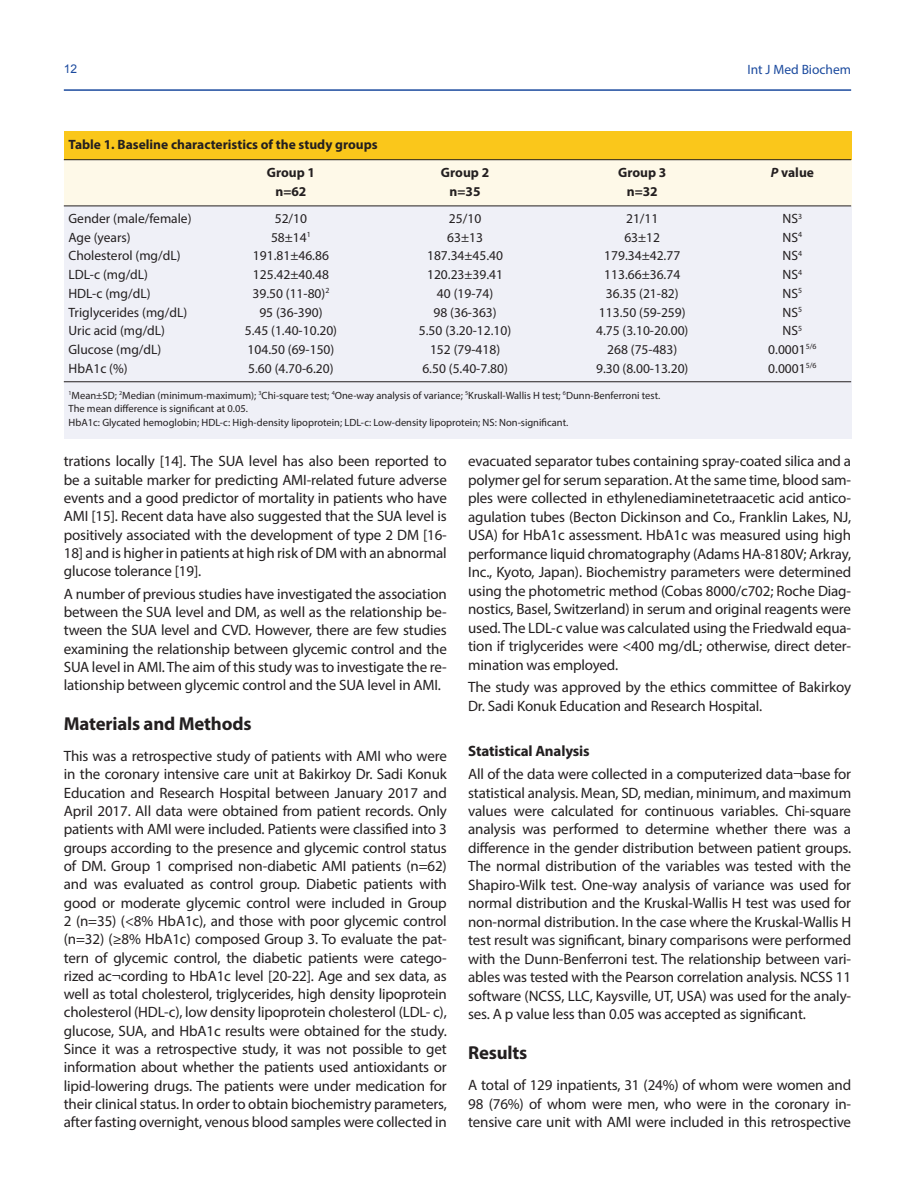
<style>
.page{position:relative;width:915px;height:1191px;background:#fff}
.page>*{position:absolute;margin:0;border:0;box-sizing:border-box;transform-origin:0 0}
.t1{font:700 18.75px "Myriad Pro";letter-spacing:-.01em;color:#231f20}
.t2{font:15px/18.3px "Myriad Pro";letter-spacing:-.01em;color:#231f20;text-align:justify}
.t3{font:700 15px "Myriad Pro";letter-spacing:-.01em;color:#231f20}
.t4{font:13.5px "Myriad Pro";color:#231f20}
.t5{font:700 13.5px/28.5px "Myriad Pro";color:#231f20}
.t6{font:13.5px "Myriad Pro";color:#1b4a9e}
.t7{font:12px "Arial";color:#1b4a9e}
.t8{font:10.5px/13.5px "Myriad Pro";color:#231f20}
.s1{font-style:italic}
</style>
<div class="page">
<hr style="left:64px;top:89px;width:786px;height:2px;background:#1b4a9e">
<div style="left:64px;top:131px;width:786px;height:28px;background:#fac71b"></div>
<div style="left:64px;top:159px;width:786px;height:47px;background:#fef9e8"></div>
<div style="left:64px;top:206px;width:786px;height:232px;background:#eff0f7"></div>
<hr style="left:64px;top:159px;width:786px;height:1px;background:#231f20">
<hr style="left:64px;top:206px;width:786px;height:1px;background:#231f20">
<hr style="left:64px;top:381px;width:786px;height:1px;background:#231f20">
<p class="t7" style="left:64px;top:60px;width:15px">12</p>
<p class="t6" style="left:747px;top:61px;width:105px">Int J Med Biochem</p>
<p class="t5" style="left:267px;top:129px;width:112px;text-indent:-198px">Table 1. Baseline characteristics of the study groups<br>Group 1</p>
<p class="t5" style="left:441px;top:158px;width:50px">Group 2</p>
<p class="t5" style="left:618px;top:158px;width:50px">Group 3</p>
<p class="t5" style="left:770px;top:158px;width:45px"><span class="s1">P</span> value</p>
<p class="t5" style="left:275px;top:177px;width:32px">n=62</p>
<p class="t5" style="left:449px;top:177px;width:32px">n=35</p>
<p class="t5" style="left:626px;top:177px;width:32px">n=32</p>
<p class="t4" style="left:68px;top:210px;width:124px">Gender (male/female)</p>
<p class="t4" style="left:275px;top:210px;width:34px">52/10</p>
<p class="t4" style="left:449px;top:210px;width:34px">25/10</p>
<p class="t4" style="left:626px;top:210px;width:34px">21/11</p>
<p class="t4" style="left:782px;top:210px;width:21px">NS<sup>3</sup></p>
<p class="t4" style="left:68px;top:229px;width:64px">Age (years)</p>
<p class="t4" style="left:271px;top:229px;width:41px">58±14<sup>1</sup></p>
<p class="t4" style="left:447px;top:229px;width:37px">63±13</p>
<p class="t4" style="left:624px;top:229px;width:37px">63±12</p>
<p class="t4" style="left:782px;top:229px;width:21px">NS<sup>4</sup></p>
<p class="t4" style="left:68px;top:247px;width:114px">Cholesterol (mg/dL)</p>
<p class="t4" style="left:253px;top:247px;width:77px">191.81±46.86</p>
<p class="t4" style="left:427px;top:247px;width:77px">187.34±45.40</p>
<p class="t4" style="left:604px;top:247px;width:77px">179.34±42.77</p>
<p class="t4" style="left:782px;top:247px;width:21px">NS<sup>4</sup></p>
<p class="t4" style="left:68px;top:266px;width:81px">LDL-c (mg/dL)</p>
<p class="t4" style="left:253px;top:266px;width:77px">125.42±40.48</p>
<p class="t4" style="left:427px;top:266px;width:77px">120.23±39.41</p>
<p class="t4" style="left:604px;top:266px;width:77px">113.66±36.74</p>
<p class="t4" style="left:782px;top:266px;width:21px">NS<sup>4</sup></p>
<p class="t4" style="left:68px;top:285px;width:83px">HDL-c (mg/dL)</p>
<p class="t4" style="left:252px;top:285px;width:78px">39.50 (11-80)<sup>2</sup></p>
<p class="t4" style="left:437px;top:285px;width:58px">40 (19-74)</p>
<p class="t4" style="left:605px;top:285px;width:74px">36.35 (21-82)</p>
<p class="t4" style="left:782px;top:285px;width:21px">NS<sup>5</sup></p>
<p class="t4" style="left:68px;top:304px;width:120px">Triglycerides (mg/dL)</p>
<p class="t4" style="left:259px;top:304px;width:65px">95 (36-390)</p>
<p class="t4" style="left:433px;top:304px;width:65px">98 (36-363)</p>
<p class="t4" style="left:598px;top:304px;width:88px">113.50 (59-259)</p>
<p class="t4" style="left:782px;top:304px;width:21px">NS<sup>5</sup></p>
<p class="t4" style="left:68px;top:322px;width:98px">Uric acid (mg/dL)</p>
<p class="t4" style="left:245px;top:322px;width:94px">5.45 (1.40-10.20)</p>
<p class="t4" style="left:419px;top:322px;width:94px">5.50 (3.20-12.10)</p>
<p class="t4" style="left:596px;top:322px;width:94px">4.75 (3.10-20.00)</p>
<p class="t4" style="left:782px;top:322px;width:21px">NS<sup>5</sup></p>
<p class="t4" style="left:68px;top:341px;width:94px">Glucose (mg/dL)</p>
<p class="t4" style="left:247px;top:341px;width:88px">104.50 (69-150)</p>
<p class="t4" style="left:430px;top:341px;width:72px">152 (79-418)</p>
<p class="t4" style="left:607px;top:341px;width:72px">268 (75-483)</p>
<p class="t4" style="left:768px;top:341px;width:50px">0.0001<sup>5/6</sup></p>
<p class="t4" style="left:68px;top:360px;width:61px">HbA1c (%)</p>
<p class="t4" style="left:248px;top:360px;width:87px">5.60 (4.70-6.20)</p>
<p class="t4" style="left:422px;top:360px;width:87px">6.50 (5.40-7.80)</p>
<p class="t4" style="left:596px;top:360px;width:94px">9.30 (8.00-13.20)</p>
<p class="t4" style="left:768px;top:360px;width:50px">0.0001<sup>5/6</sup></p>
<p class="t8" style="left:68px;top:388px;width:593px"><sup>1</sup>Mean±SD; <sup>2</sup>Median (minimum-maximum); <sup>3</sup>Chi-square test; <sup>4</sup>One-way analysis of variance; <sup>5</sup>Kruskall-Wallis H test; <sup>6</sup>Dunn-Benferroni test.<br>The mean difference is significant at 0.05.<br>HbA1c: Glycated hemoglobin; HDL-c: High-density lipoprotein; LDL-c: Low-density lipoprotein; NS: Non-significant.</p>
<p class="t2" style="left:64px;top:452px;width:384px">trations locally [14]. The SUA level has also been reported to be a suitable marker for predicting AMI-related future adverse events and a good predictor of mortality in patients who have AMI [15]. Recent data have also suggested that the SUA level is positively associated with the development of type 2 DM [16- 18] and is higher in patients at high risk of DM with an abnormal glucose tolerance [19].</p>
<p class="t2" style="left:64px;top:584px;width:384px">A number of previous studies have investigated the association between the SUA level and DM, as well as the relationship be&shy;tween the SUA level and CVD. However, there are few studies examining the relationship between glycemic control and the SUA level in AMI. The aim of this study was to investigate the re&shy;lationship between glycemic control and the SUA level in AMI.</p>
<p class="t1" style="left:64px;top:711px;width:189px">Materials and Methods</p>
<p class="t2" style="left:64px;top:746px;width:384px">This was a retrospective study of patients with AMI who were in the coronary intensive care unit at Bakirkoy Dr. Sadi Konuk Education and Research Hospital between January 2017 and April 2017. All data were obtained from patient records. Only patients with AMI were included. Patients were classified into 3 groups according to the presence and glycemic control status of DM. Group 1 comprised non-diabetic AMI patients (n=62) and was evaluated as control group. Diabetic patients with good or moderate glycemic control were included in Group 2 (n=35) (&lt;8% HbA1c), and those with poor glycemic control (n=32) (≥8% HbA1c) composed Group 3. To evaluate the pat&shy;tern of glycemic control, the diabetic patients were catego&shy;rized ac¬cording to HbA1c level [20-22]. Age and sex data, as well as total cholesterol, triglycerides, high density lipoprotein cholesterol (HDL-c), low density lipoprotein cholesterol (LDL- c), glucose, SUA, and HbA1c results were obtained for the study.<br>Since it was a retrospective study, it was not possible to get information about whether the patients used antioxidants or lipid-lowering drugs. The patients were under medication for their clinical status. In order to obtain biochemistry parameters, after fasting overnight, venous blood samples were collected in</p>
<p class="t2" style="left:468px;top:452px;width:384px">evacuated separator tubes containing spray-coated silica and a polymer gel for serum separation. At the same time, blood sam&shy;ples were collected in ethylenediaminetetraacetic acid antico&shy;agulation tubes (Becton Dickinson and Co., Franklin Lakes, NJ, USA) for HbA1c assessment. HbA1c was measured using high performance liquid chromatography (Adams HA-8180V; Arkray, Inc., Kyoto, Japan). Biochemistry parameters were determined using the photometric method (Cobas 8000/c702; Roche Diag&shy;nostics, Basel, Switzerland) in serum and original reagents were used. The LDL-c value was calculated using the Friedwald equa&shy;tion if triglycerides were &lt;400 mg/dL; otherwise, direct deter&shy;mination was employed.</p>
<p class="t2" style="left:468px;top:678px;width:384px">The study was approved by the ethics committee of Bakirkoy<br>Dr. Sadi Konuk Education and Research Hospital.</p>
<p class="t3" style="left:468px;top:741px;width:123px">Statistical Analysis</p>
<p class="t2" style="left:468px;top:764px;width:384px">All of the data were collected in a computerized data¬base for statistical analysis. Mean, SD, median, minimum, and maximum values were calculated for continuous variables. Chi-square analysis was performed to determine whether there was a difference in the gender distribution between patient groups.<br>The normal distribution of the variables was tested with the Shapiro-Wilk test. One-way analysis of variance was used for normal distribution and the Kruskal-Wallis H test was used for non-normal distribution. In the case where the Kruskal-Wallis H test result was significant, binary comparisons were performed with the Dunn-Benferroni test. The relationship between vari&shy;ables was tested with the Pearson correlation analysis. NCSS 11 software (NCSS, LLC, Kaysville, UT, USA) was used for the analy&shy;ses. A p value less than 0.05 was accepted as significant.</p>
<p class="t1" style="left:468px;top:1040px;width:61px">Results</p>
<p class="t2" style="left:468px;top:1075px;width:384px">A total of 129 inpatients, 31 (24%) of whom were women and 98 (76%) of whom were men, who were in the coronary in&shy;tensive care unit with AMI were included in this retrospective</p>
</div>
